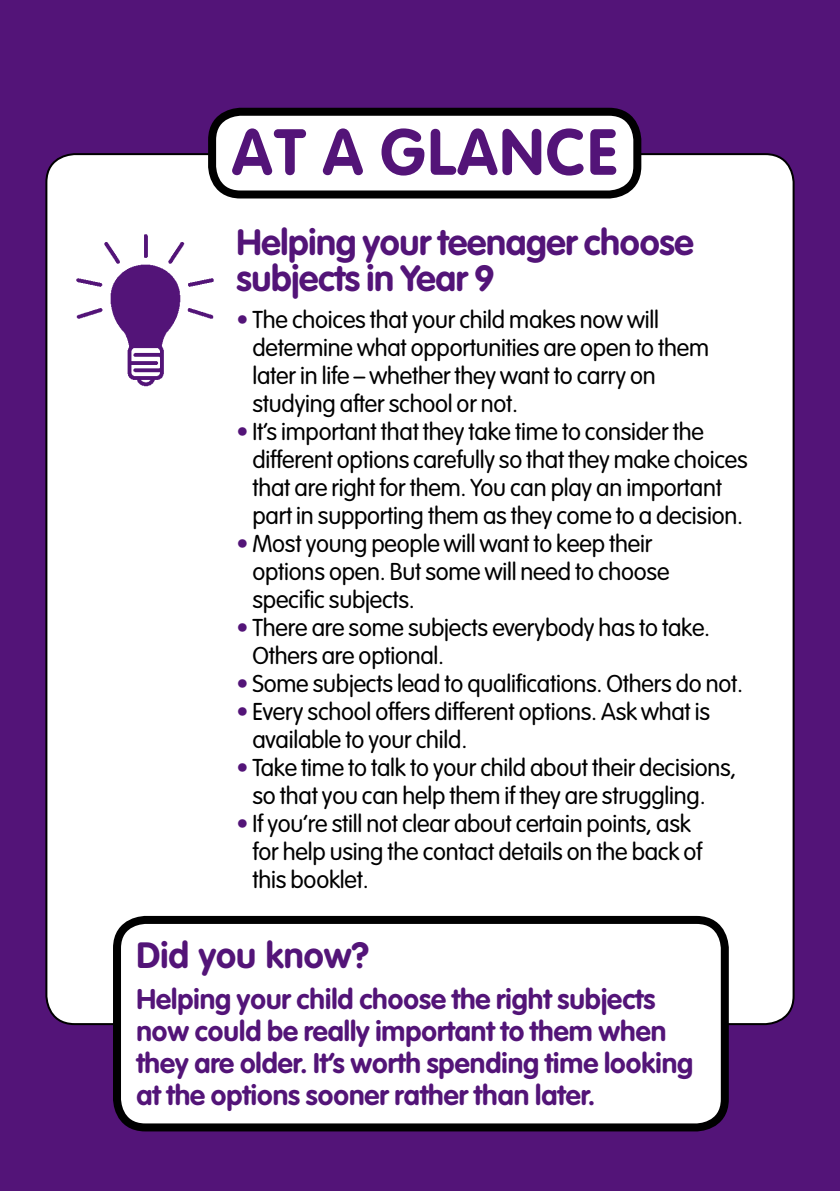
<style>
.page{position:relative;width:840px;height:1191px;background:#fff}
.page>*{position:absolute;margin:0;border:0;box-sizing:border-box;transform-origin:0 0}
.Glance_Heading_purple{font:700 64px "VAG Rounded";letter-spacing:.035em;color:#531478}
.Glance_Subhead_purple{font:700 36px/36px "VAG Rounded";letter-spacing:-.01em;color:#531478}
.Did_You_Know_Head{font:700 36px "VAG Rounded";color:#531478}
.Did_U_Know_body{font:700 28px/32px "VAG Rounded";color:#531478}
.Glance_Body{font:300 24px/28px "VAG Rounded";letter-spacing:-.01em;color:#000}
.s1{color:#531478}
</style>
<div class="page">
<div style="left:0;top:0;width:839px;height:1191px;background:#531478"></div>
<div style="left:45px;top:153px;width:750px;height:871px;background:#fff"></div>
<svg style="left:204px;top:107px;width:441px;height:87px;background:#d1cfd2"></svg>
<svg style="left:109px;top:912px;width:623px;height:215px;background:#eae9ea"></svg>
<img style="left:72px;top:228px;width:146px;height:163px">
<p class="Glance_Heading_purple" style="left:232px;top:115px;width:386px">AT A GLANCE</p>
<p class="Glance_Subhead_purple" style="left:236px;top:226px;width:458px">Helping your teenager choose subjects in Year 9</p>
<p class="Glance_Body" style="left:252px;top:306px;width:458px;text-indent:-16px"><span class="s1">•</span> The choices that your child makes now will determine what opportunities are open to them later in life – whether they want to carry on studying after school or not.</p>
<p class="Glance_Body" style="left:252px;top:418px;width:496px;text-indent:-16px"><span class="s1">•</span> It’s important that they take time to consider the different options carefully so that they make choices that are right for them. You can play an important part in supporting them as they come to a decision.</p>
<p class="Glance_Body" style="left:252px;top:530px;width:418px;text-indent:-16px"><span class="s1">•</span> Most young people will want to keep their options open. But some will need to choose specific subjects.</p>
<p class="Glance_Body" style="left:252px;top:614px;width:459px;text-indent:-16px"><span class="s1">•</span> There are some subjects everybody has to take.<br>Others are optional.</p>
<p class="Glance_Body" style="left:236px;top:670px;width:508px"><span class="s1">•</span> Some subjects lead to qualifications. Others do not.</p>
<p class="Glance_Body" style="left:252px;top:698px;width:459px;text-indent:-16px"><span class="s1">•</span> Every school offers different options. Ask what is available to your child.</p>
<p class="Glance_Body" style="left:252px;top:754px;width:485px;text-indent:-16px"><span class="s1">•</span> Take time to talk to your child about their decisions, so that you can help them if they are struggling.</p>
<p class="Glance_Body" style="left:252px;top:810px;width:451px;text-indent:-16px"><span class="s1">•</span> If you’re still not clear about certain points, ask for help using the contact details on the back of this booklet.</p>
<p class="Did_You_Know_Head" style="left:136px;top:934px;width:234px">Did you know?</p>
<p class="Did_U_Know_body" style="left:136px;top:983px;width:558px">Helping your child choose the right subjects now could be really important to them when they are older. It’s worth spending time looking at the options sooner rather than later.</p>
</div>
